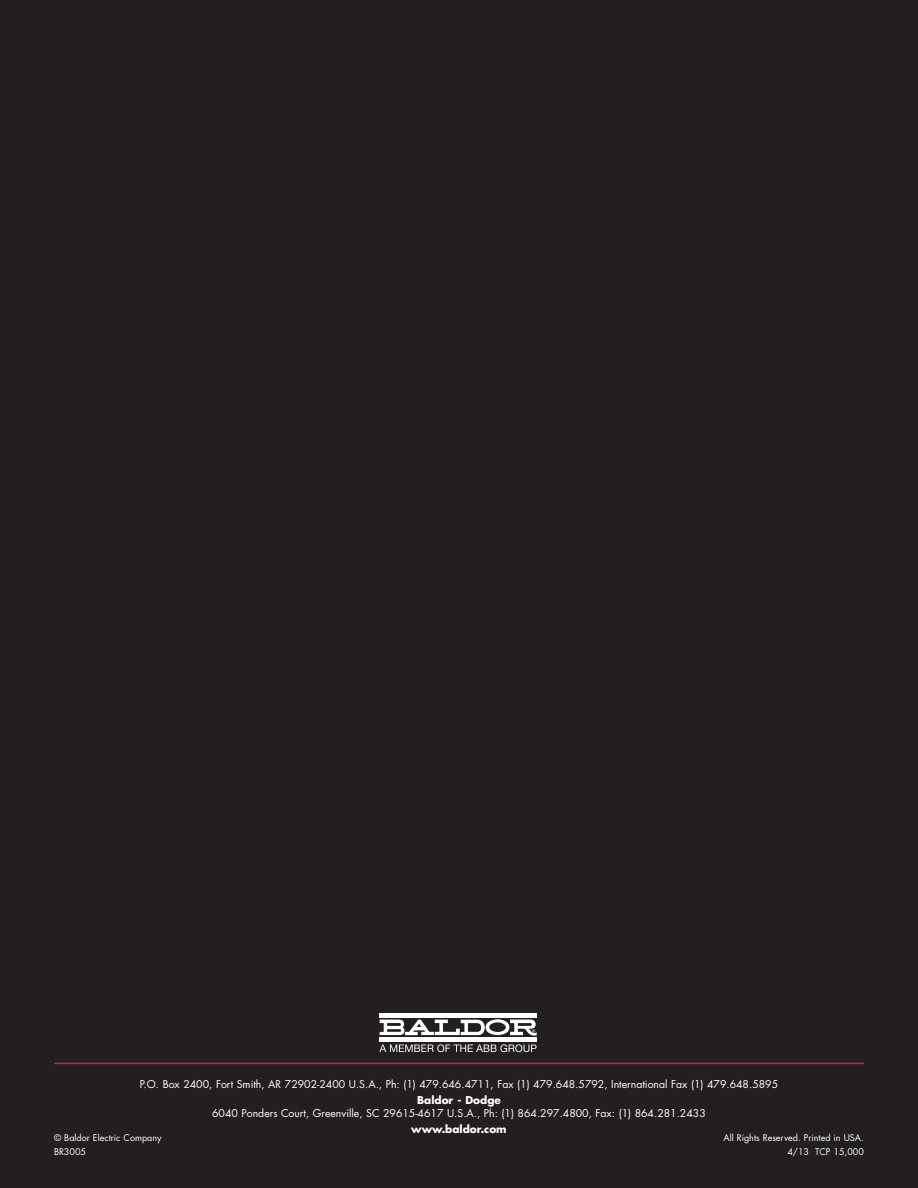
<style>
.page{position:relative;width:918px;height:1188px;background:#231f20}
.page>*{position:absolute;margin:0;border:0;box-sizing:border-box;transform-origin:0 0}
.t1{font:10.5px "Futura Std";color:#fff}
.t2{font:700 10.5px "Futura Std";color:#fff}
.t3{font:9px/13.5px "Futura Std";color:#fff}
</style>
<div class="page">
<hr style="left:54px;top:1063px;width:810px;height:1px;background:#e51836">
<hr style="left:379px;top:1013px;width:158px;height:4px;background:#fff">
<hr style="left:379px;top:1038px;width:158px;height:4px;background:#fff">
<svg style="left:380px;top:1019px;width:157px;height:17px"></svg>
<svg style="left:379px;top:1044px;width:158px;height:8px"></svg>
<p class="t1" style="left:140px;top:1077px;width:640px">P.O. Box 2400, Fort Smith, AR 72902-2400 U.S.A., Ph: (1) 479.646.4711, Fax (1) 479.648.5792, International Fax (1) 479.648.5895</p>
<p class="t2" style="left:417px;top:1093px;width:85px">Baldor - Dodge</p>
<p class="t1" style="left:212px;top:1106px;width:495px">6040 Ponders Court, Greenville, SC 29615-4617 U.S.A., Ph: (1) 864.297.4800, Fax: (1) 864.281.2433</p>
<p class="t2" style="left:411px;top:1122px;width:97px">www.baldor.com</p>
<p class="t3" style="left:54px;top:1131px;width:109px">© Baldor Electric Company<br>BR3005</p>
<p class="t3" style="left:723px;top:1131px;width:142px;text-align:right">All Rights Reserved. Printed in USA.<br>4/13 TCP 15,000</p>
</div>
